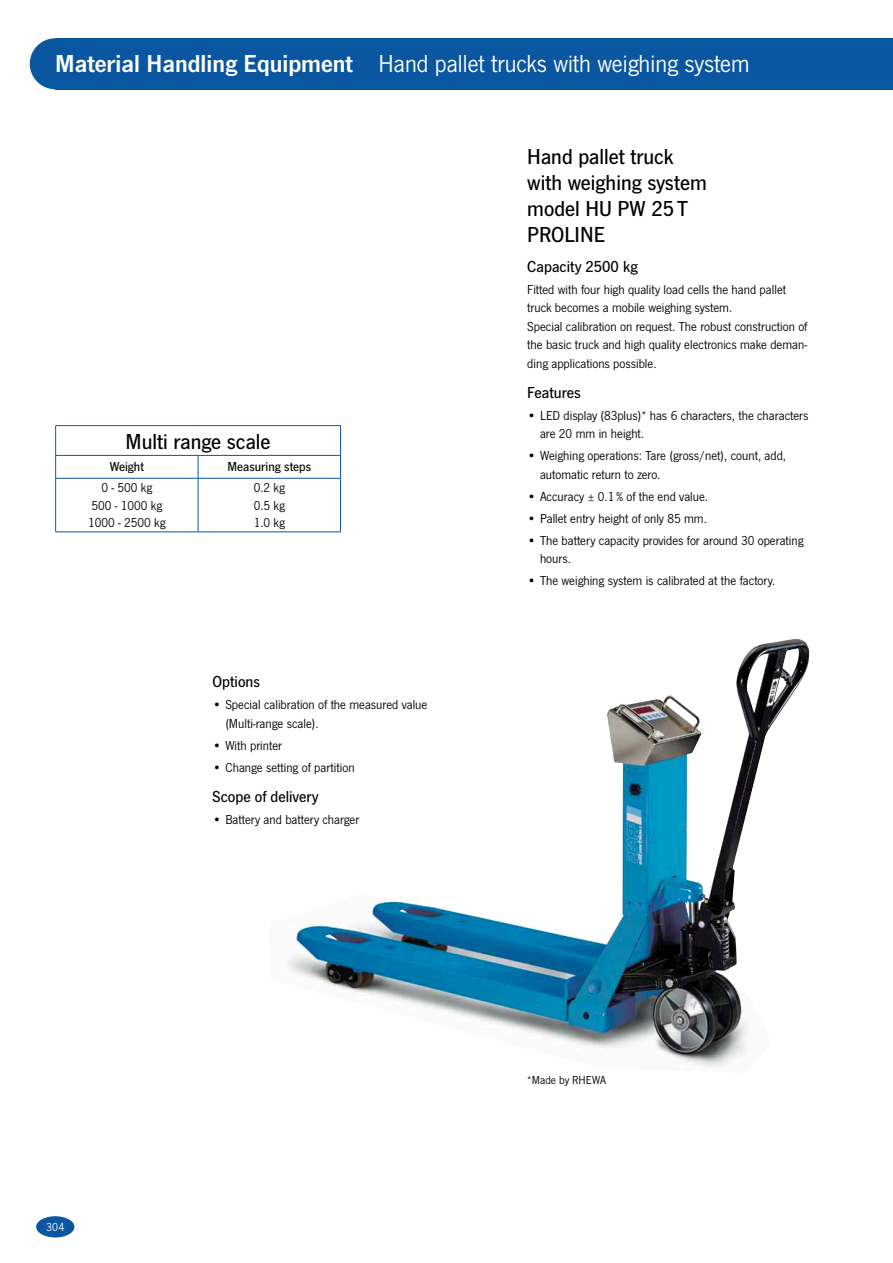
<style>
.page{position:relative;width:893px;height:1263px;background:#fff}
.page>*{position:absolute;margin:0;border:0;box-sizing:border-box;transform-origin:0 0}
.t1{font:25.5px "News Got";color:#fff}
.t2{font:500 22.5px/26.1px "News Got";color:#000}
.t3{font:500 16.5px "News Got";color:#000}
.t4{font:13.5px/18.6px "News Got";color:#000}
.t5{font:500 13.5px "News Got";color:#000}
.t6{font:12px "News Got";letter-spacing:.005em;color:#000}
.t7{font:12px "News Got";color:#fff}
.s1{font-family:"News Got Dem"}
</style>
<div class="page">
<img style="left:287px;top:639px;width:523px;height:429px">
<div style="left:36px;top:1216px;width:38px;height:21px;background:#0b56a1;border-radius:50%"></div>
<div style="left:55px;top:38px;width:838px;height:51px;background:#0b56a1"></div>
<svg style="left:30px;top:38px;width:25px;height:51px"></svg>
<hr style="left:55px;top:455px;width:143px;height:1px;background:#0b56a1">
<hr style="left:198px;top:455px;width:143px;height:1px;background:#0b56a1">
<hr style="left:55px;top:425px;width:143px;height:1px;background:#0b56a1">
<hr style="left:198px;top:425px;width:143px;height:1px;background:#0b56a1">
<svg style="left:55px;top:426px;width:1px;height:105px"></svg>
<svg style="left:340px;top:426px;width:1px;height:105px"></svg>
<hr style="left:55px;top:531px;width:143px;height:1px;background:#0b56a1">
<hr style="left:198px;top:531px;width:143px;height:1px;background:#0b56a1">
<svg style="left:198px;top:456px;width:1px;height:75px"></svg>
<hr style="left:55px;top:478px;width:143px;height:1px;background:#0b56a1">
<hr style="left:198px;top:478px;width:143px;height:1px;background:#0b56a1">
<h1 class="t1" style="left:55px;top:50px;width:696px"><span class="s1">Material Handling Equipment</span> Hand pallet trucks with weighing system</h1>
<h2 class="t2" style="left:126px;top:428px;width:147px">Multi range scale</h2>
<p class="t5" style="left:110px;top:459px;width:36px">Weight</p>
<p class="t5" style="left:228px;top:459px;width:85px">Measuring steps</p>
<p class="t4" style="left:102px;top:478px;width:52px">0 - 500 kg</p>
<p class="t4" style="left:254px;top:478px;width:33px">0.2 kg</p>
<p class="t4" style="left:92px;top:496px;width:72px">500 - 1000 kg</p>
<p class="t4" style="left:254px;top:496px;width:33px">0.5 kg</p>
<p class="t4" style="left:88px;top:514px;width:79px">1000 - 2500 kg</p>
<p class="t4" style="left:254px;top:514px;width:33px">1.0 kg</p>
<p class="t3" style="left:213px;top:673px;width:49px">Options</p>
<p class="t4" style="left:225px;top:696px;width:204px;text-indent:-13px">• Special calibration of the measured value (Multi-range scale).</p>
<p class="t4" style="left:213px;top:736px;width:71px">• With printer</p>
<p class="t4" style="left:213px;top:758px;width:144px">• Change setting of partition</p>
<p class="t3" style="left:213px;top:787px;width:107px">Scope of delivery</p>
<p class="t4" style="left:213px;top:810px;width:148px">• Battery and battery charger</p>
<p class="t7" style="left:46px;top:1220px;width:20px">304</p>
<h2 class="t2" style="left:527px;top:144px;width:181px">Hand pallet truck with weighing system model HU PW 25T<br>PROLINE</h2>
<p class="t3" style="left:527px;top:257px;width:112px">Capacity 2500 kg</p>
<p class="t4" style="left:527px;top:280px;width:282px">Fitted with four high quality load cells the hand pallet truck becomes a mobile weighing system.<br>Special calibration on request. The robust construction of the basic truck and high quality electronics make deman&shy;ding applications possible.</p>
<p class="t3" style="left:527px;top:383px;width:55px">Features</p>
<p class="t4" style="left:540px;top:406px;width:270px;text-indent:-13px">• LED display (83plus)* has 6 characters, the characters are 20 mm in height.</p>
<p class="t4" style="left:540px;top:447px;width:248px;text-indent:-13px">• Weighing operations: Tare (gross/net), count, add, automatic return to zero.</p>
<p class="t4" style="left:527px;top:487px;width:182px">• Accuracy ± 0.1% of the end value.</p>
<p class="t4" style="left:527px;top:509px;width:181px">• Pallet entry height of only 85 mm.</p>
<p class="t4" style="left:540px;top:531px;width:265px;text-indent:-13px">• The battery capacity provides for around 30 operating hours.</p>
<p class="t4" style="left:527px;top:572px;width:250px">• The weighing system is calibrated at the factory.</p>
<p class="t6" style="left:527px;top:1073px;width:80px">*Made by RHEWA</p>
</div>
